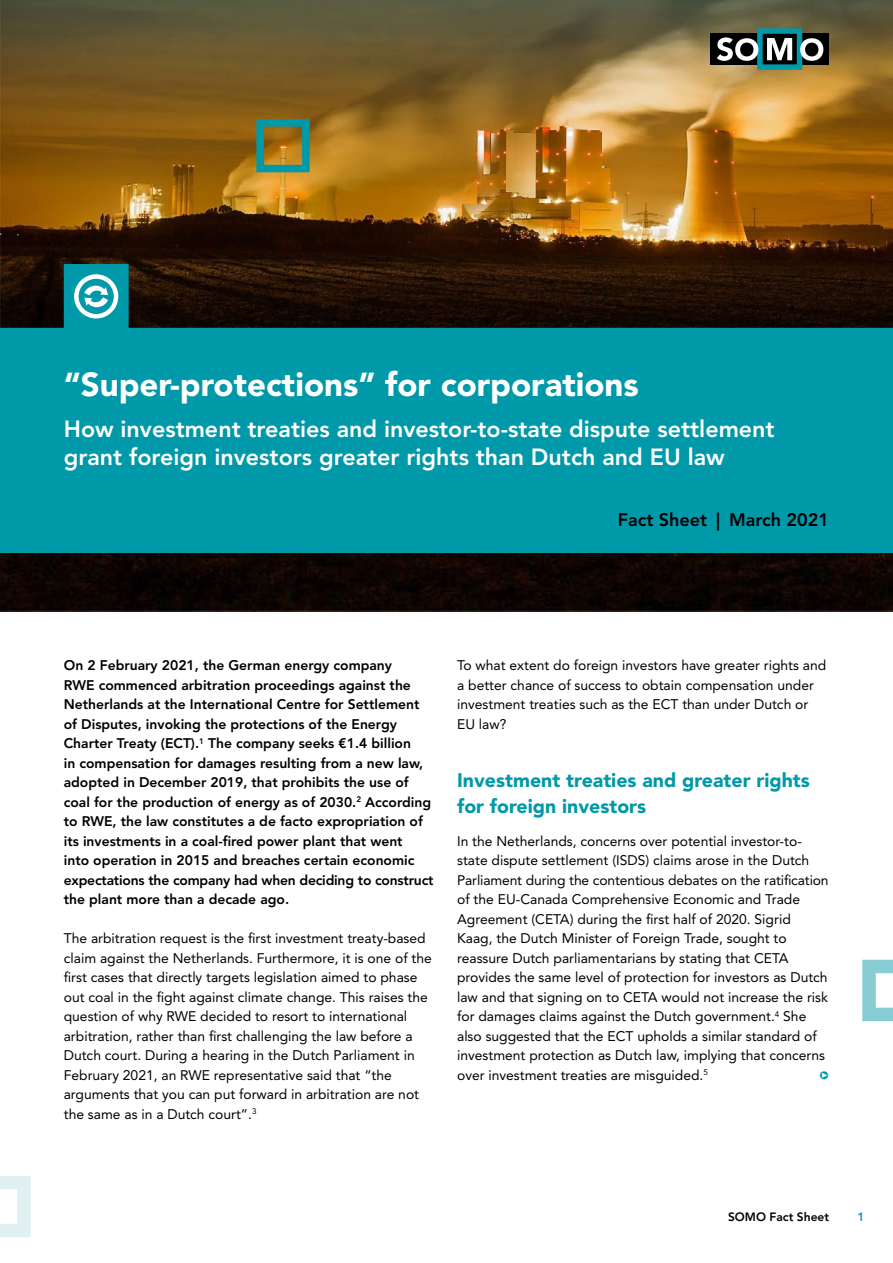
<style>
.page{position:relative;width:893px;height:1263px;background:#fff}
.page>*{position:absolute;margin:0;border:0;box-sizing:border-box;transform-origin:0 0}
.t1{font:900 33px "Avenir LT Std";color:#fff}
.t2{font:800 23.25px/27.9px "Avenir LT Std";color:#fff}
.t3{font:900 19.5px/25.5px "Avenir LT Std";color:#0099a9}
.t4{font:800 18px "Avenir LT Std";color:#000}
.t5{font:13.8px/19.5px "Avenir LT Std";color:#000}
.t6{font:800 13.8px/19.5px "Avenir LT Std";color:#000}
.t7{font:800 12px "Avenir LT Std";color:#000}
.t8{font:800 12px "Avenir LT Std";color:#0099a9}
</style>
<div class="page">
<img style="left:0;top:0;width:893px;height:264px">
<div style="left:256px;top:119px;width:54px;height:53px;border:8px solid #0099a9"></div>
<div style="left:710px;top:34px;width:119px;height:31px;background:#000"></div>
<div style="left:757px;top:28px;width:45px;height:42px;border:5px solid #0099a9"></div>
<svg style="left:717px;top:37px;width:106px;height:24px"></svg>
<svg style="left:0;top:264px;width:893px;height:289px;background:#067c87"></svg>
<img style="left:0;top:553px;width:893px;height:59px">
<svg style="left:0;top:1176px;width:31px;height:61px"></svg>
<svg style="left:862px;top:960px;width:31px;height:61px"></svg>
<svg style="left:74px;top:274px;width:44px;height:44px"></svg>
<h1 class="t1" style="left:64px;top:365px;width:576px">“Super-protections” for corporations</h1>
<h2 class="t2" style="left:64px;top:415px;width:712px">How investment treaties and investor-to-state dispute settlement grant foreign investors greater rights than Dutch and EU law</h2>
<h3 class="t4" style="left:618px;top:509px;width:213px">Fact Sheet | March 2021</h3>
<p class="t6" style="left:64px;top:656px;width:371px">On 2 February 2021, the German energy company<br>RWE commenced arbitration proceedings against the Netherlands at the International Centre for Settlement of Disputes, invoking the protections of the Energy Charter Treaty (ECT).<sup>1</sup> The company seeks €1.4 billion<br>in compensation for damages resulting from a new law, adopted in December 2019, that prohibits the use of coal for the production of energy as of 2030.<sup>2</sup> According to RWE, the law constitutes a de facto expropriation of its investments in a coal-fired power plant that went<br>into operation in 2015 and breaches certain economic expectations the company had when deciding to construct the plant more than a decade ago.</p>
<p class="t5" style="left:64px;top:929px;width:370px">The arbitration request is the first investment treaty-based claim against the Netherlands. Furthermore, it is one of the first cases that directly targets legislation aimed to phase out coal in the fight against climate change. This raises the question of why RWE decided to resort to international arbitration, rather than first challenging the law before a Dutch court. During a hearing in the Dutch Parliament in February 2021, an RWE representative said that “the arguments that you can put forward in arbitration are not the same as in a Dutch court”.<sup>3</sup></p>
<p class="t5" style="left:457px;top:656px;width:371px">To what extent do foreign investors have greater rights and a better chance of success to obtain compensation under investment treaties such as the ECT than under Dutch or EU law?</p>
<h3 class="t3" style="left:457px;top:767px;width:354px">Investment treaties and greater rights for foreign investors</h3>
<p class="t5" style="left:457px;top:831px;width:373px">In the Netherlands, concerns over potential investor-to&shy;state dispute settlement (ISDS) claims arose in the Dutch Parliament during the contentious debates on the ratification of the EU-Canada Comprehensive Economic and Trade Agreement (CETA) during the first half of 2020. Sigrid Kaag, the Dutch Minister of Foreign Trade, sought to reassure Dutch parliamentarians by stating that CETA provides the same level of protection for investors as Dutch law and that signing on to CETA would not increase the risk for damages claims against the Dutch government.<sup>4</sup> She also suggested that the ECT upholds a similar standard of investment protection as Dutch law, implying that concerns over investment treaties are misguided.<sup>5</sup></p>
<p class="t7" style="left:728px;top:1210px;width:103px">SOMO Fact Sheet</p>
<p class="t8" style="left:857px;top:1210px;width:9px">1</p>
</div>
